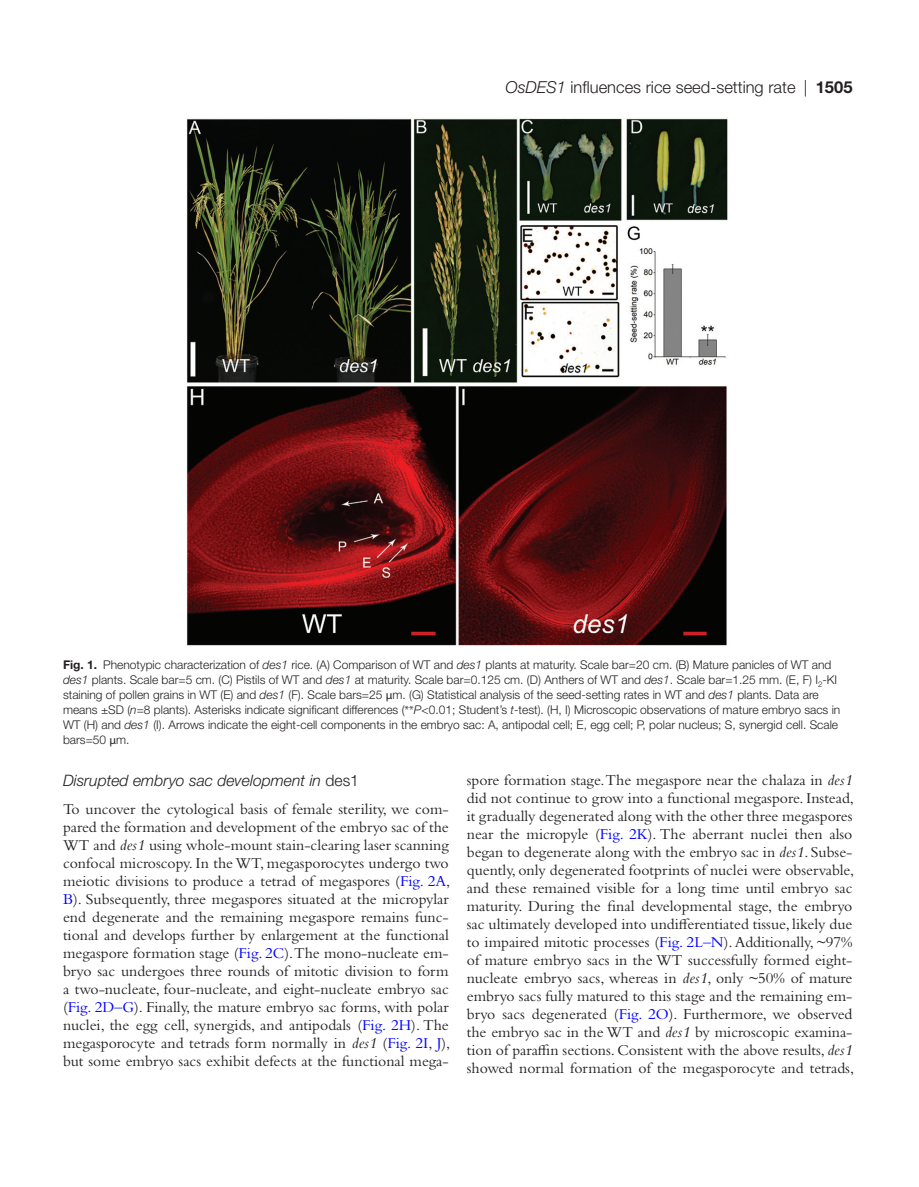
<style>
.page{position:relative;width:919px;height:1187px;background:#fff}
.page>*{position:absolute;margin:0;border:0;box-sizing:border-box;transform-origin:0 0}
.t1{font:300 16.5px "Helvetica Neue LT Std";color:#231f20}
.t2{font:15.75px/18px "Bembo Std";color:#231f20;text-align:justify}
.t3{font:italic 300 15.75px "Helvetica Neue LT Std";color:#231f20}
.t4{font:300 12px/15px "Helvetica Neue LT Std";color:#231f20}
.s1{font-style:italic}
.s2{font-weight:700}
.s3{font-family:"Myriad Pro";font-weight:400}
.s4{font-family:"Myriad Pro"}
.s5{font-style:normal}
.s6{color:#00f}
</style>
<div class="page">
<img style="left:187px;top:118px;width:541px;height:527px">
<p class="t1" style="left:505px;top:77px;width:348px"><span class="s1">OsDES1</span> influences rice seed-setting rate | <span class="s2">1505</span></p>
<p class="t4" style="left:63px;top:657px;width:778px"><span class="s2">Fig. 1.</span> Phenotypic characterization of <span class="s1">des1</span> rice. (A) Comparison of WT and <span class="s1">des1</span> plants at maturity. Scale bar=20 cm. (B) Mature panicles of WT and <span class="s1">des1</span> plants. Scale bar=5 cm. (C) Pistils of WT and <span class="s1">des1</span> at maturity. Scale bar=0.125 cm. (D) Anthers of WT and <span class="s1">des1</span>. Scale bar=1.25 mm. (E, F) I<sub>2</sub>-KI staining of pollen grains in WT (E) and <span class="s1">des1</span> (F). Scale bars=25 <span class="s3">μ</span>m. (G) Statistical analysis of the seed-setting rates in WT and <span class="s1">des1</span> plants. Data are means ±SD (<span class="s1">n</span>=8 plants). Asterisks indicate significant differences (<span class="s4">**</span><span class="s1">P</span>&lt;0.01; Student’s <span class="s1">t</span>-test). (H, I) Microscopic observations of mature embryo sacs in WT (H) and <span class="s1">des1</span> (I). Arrows indicate the eight-cell components in the embryo sac: A, antipodal cell; E, egg cell; P, polar nucleus; S, synergid cell. Scale bars=50 <span class="s3">μ</span>m.</p>
<p class="t3" style="left:63px;top:770px;width:297px">Disrupted embryo sac development in <span class="s5">des1</span></p>
<p class="t2" style="left:63px;top:800px;width:389px">To uncover the cytological basis of female sterility, we com&shy;pared the formation and development of the embryo sac of the WT and <span class="s1">des1</span> using whole-mount stain-clearing laser scanning confocal microscopy. In the WT, megasporocytes undergo two meiotic divisions to produce a tetrad of megaspores (<span class="s6">Fig. 2A</span>, <span class="s6">B</span>). Subsequently, three megaspores situated at the micropylar end degenerate and the remaining megaspore remains func&shy;tional and develops further by enlargement at the functional megaspore formation stage (<span class="s6">Fig. 2C</span>).The mono-nucleate em&shy;bryo sac undergoes three rounds of mitotic division to form a two-nucleate, four-nucleate, and eight-nucleate embryo sac (<span class="s6">Fig. 2D–G</span>). Finally, the mature embryo sac forms, with polar nuclei, the egg cell, synergids, and antipodals (<span class="s6">Fig. 2H</span>). The megasporocyte and tetrads form normally in <span class="s1">des1</span> (<span class="s6">Fig. 2I</span>, <span class="s6">J</span>), but some embryo sacs exhibit defects at the functional mega-</p>
<p class="t2" style="left:466px;top:770px;width:389px">spore formation stage. The megaspore near the chalaza in <span class="s1">des1 </span>did not continue to grow into a functional megaspore. Instead, it gradually degenerated along with the other three megaspores near the micropyle (<span class="s6">Fig. 2K</span>). The aberrant nuclei then also began to degenerate along with the embryo sac in <span class="s1">des1</span>. Subse&shy;quently, only degenerated footprints of nuclei were observable, and these remained visible for a long time until embryo sac maturity. During the final developmental stage, the embryo sac ultimately developed into undifferentiated tissue, likely due to impaired mitotic processes (<span class="s6">Fig. 2L–N</span>). Additionally, ~97% of mature embryo sacs in the WT successfully formed eight&shy;nucleate embryo sacs, whereas in <span class="s1">des1</span>, only ~50% of mature embryo sacs fully matured to this stage and the remaining em&shy;bryo sacs degenerated (<span class="s6">Fig. 2O</span>). Furthermore, we observed the embryo sac in the WT and <span class="s1">des1</span> by microscopic examina&shy;tion of paraffin sections. Consistent with the above results, <span class="s1">des1 </span>showed normal formation of the megasporocyte and tetrads,</p>
</div>
